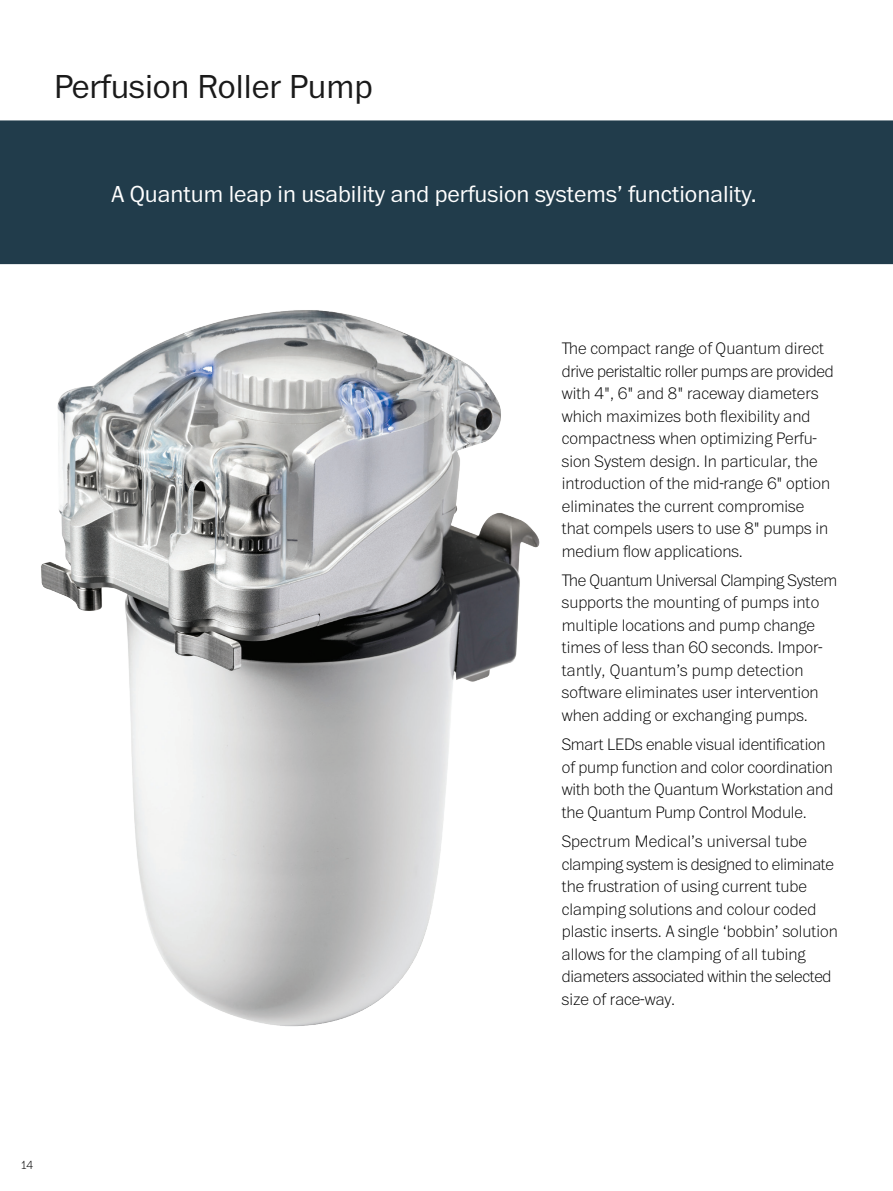
<style>
.page{position:relative;width:893px;height:1191px;background:#fff}
.page>*{position:absolute;margin:0;border:0;box-sizing:border-box;transform-origin:0 0}
.headlines{font:300 34.5px "Franklin ITC Std";color:#1a1a1a}
.headlines-2{font:300 24px "Franklin ITC Std";color:#fff}
.body{font:100 17.25px/22.5px "Franklin ITC Std";color:#000}
.t1{font:100 12px "Franklin ITC Std";color:#000}
</style>
<div class="page">
<div style="left:0;top:120px;width:893px;height:144px;background:#213c4b"></div>
<img style="left:41px;top:310px;width:499px;height:717px">
<p class="headlines" style="left:54px;top:69px;width:320px">Perfusion Roller Pump</p>
<p class="headlines-2" style="left:111px;top:182px;width:647px">A Quantum leap in usability and perfusion systems’ functionality.</p>
<p class="body" style="left:562px;top:338px;width:273px">The compact range of Quantum direct drive peristaltic roller pumps are provided with 4", 6" and 8" raceway diameters which maximizes both flexibility and compactness when optimizing Perfu&shy;sion System design. In particular, the introduction of the mid-range 6" option eliminates the current compromise that compels users to use 8" pumps in medium flow applications.</p>
<p class="body" style="left:562px;top:569px;width:277px">The Quantum Universal Clamping System supports the mounting of pumps into multiple locations and pump change times of less than 60 seconds. Impor&shy;tantly, Quantum’s pump detection software eliminates user intervention when adding or exchanging pumps.</p>
<p class="body" style="left:562px;top:734px;width:273px">Smart LEDs enable visual identification of pump function and color coordination with both the Quantum Workstation and the Quantum Pump Control Module.</p>
<p class="body" style="left:562px;top:830px;width:278px">Spectrum Medical’s universal tube clamping system is designed to eliminate the frustration of using current tube clamping solutions and colour coded plastic inserts. A single ‘bobbin’ solution allows for the clamping of all tubing diameters associated within the selected size of race-way.</p>
<p class="t1" style="left:21px;top:1158px;width:13px">14</p>
</div>
